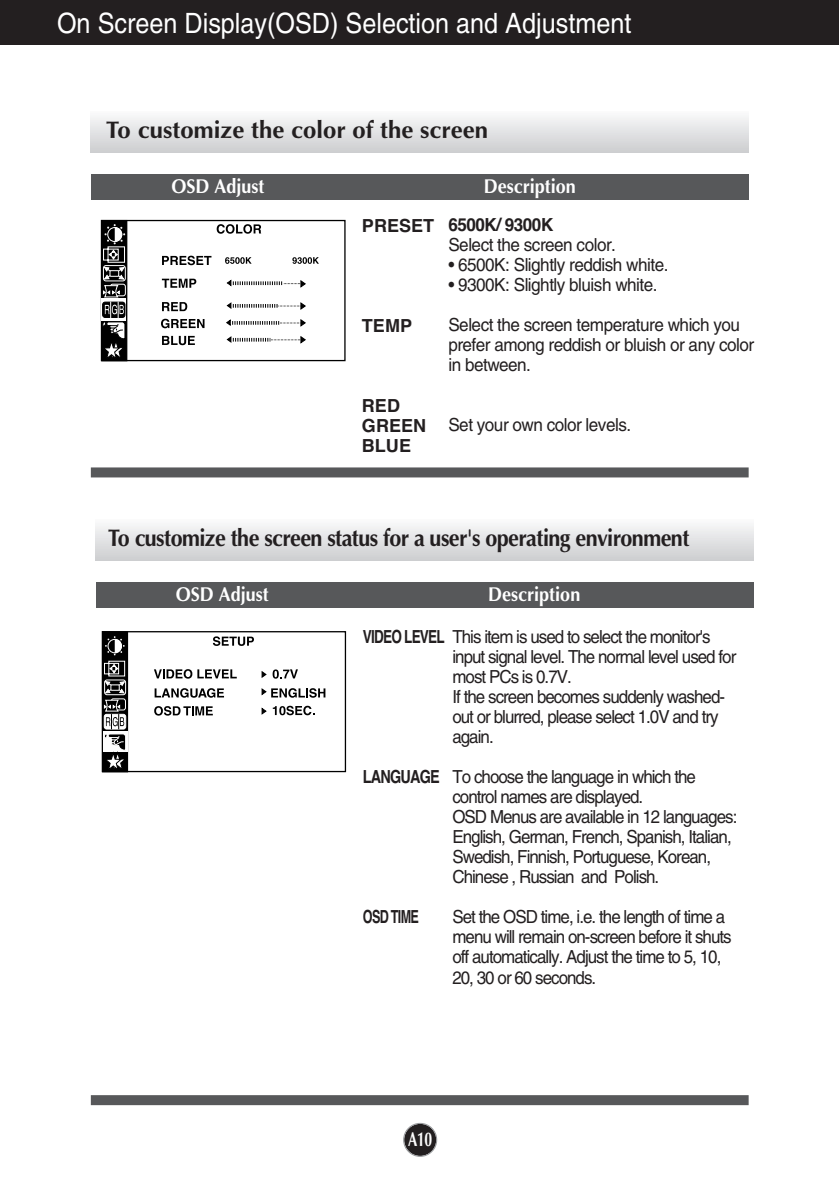
<style>
.page{position:relative;width:839px;height:1189px;background:#fff}
.page>*{position:absolute;margin:0;border:0;box-sizing:border-box;transform-origin:0 0}
.t1{font:28px "Helvetica";color:#fff;scale:.9 1}
.t2{font:700 24px "Optima";letter-spacing:-.03em;color:#231f20;scale:.9 1}
.t3{font:700 24px "Optima";color:#231f20}
.t4{font:700 20px "Optima";color:#fff;scale:.9 1}
.t5{font:700 20px "Optima";color:#fff;scale:.7 1}
.t6{font:18px/20px "Helvetica";letter-spacing:-.055em;color:#231f20;scale:.94 1}
.t7{font:18px/20px "Helvetica";letter-spacing:-.03em;color:#231f20;scale:.95 1}
.t8{font:700 18px/20px "Helvetica";color:#231f20}
.t9{font:700 18px "Helvetica";letter-spacing:-.03em;color:#231f20;scale:.95 1}
.t10{font:700 18px "Helvetica";letter-spacing:-.03em;color:#231f20}
.t11{font:700 18px "Helvetica";letter-spacing:-.055em;color:#231f20;scale:.8 1}
.t12{font:700 18px "Helvetica";letter-spacing:-.03em;color:#231f20;scale:.7 1}
.s1{font-weight:700}
</style>
<div class="page">
<div style="left:404px;top:1124px;width:32px;height:32px;background:#231f20;border-radius:50%"></div>
<div style="left:403px;top:1123px;width:34px;height:34px;border:1px solid #939598;border-radius:50%"></div>
<div style="left:102px;top:631px;width:244px;height:141px;background:#fff;border:1px solid #000"></div>
<svg style="left:102px;top:631px;width:26px;height:141px"></svg>
<svg style="left:262px;top:671px;width:4px;height:7px"></svg>
<svg style="left:262px;top:708px;width:4px;height:6px"></svg>
<svg style="left:154px;top:669px;width:83px;height:9px"></svg>
<svg style="left:272px;top:669px;width:26px;height:9px"></svg>
<svg style="left:155px;top:688px;width:69px;height:10px"></svg>
<svg style="left:262px;top:688px;width:63px;height:10px"></svg>
<svg style="left:154px;top:706px;width:59px;height:9px"></svg>
<svg style="left:213px;top:636px;width:41px;height:10px"></svg>
<div style="left:111px;top:698px;width:15px;height:12px;border:1px solid #fff;border-radius:2px"></div>
<div style="left:103px;top:731px;width:24px;height:21px;background:#fff"></div>
<div style="left:104px;top:680px;width:22px;height:15px;border:1px solid #fff;border-radius:3px"></div>
<svg style="left:104px;top:636px;width:21px;height:57px"></svg>
<svg style="left:104px;top:700px;width:23px;height:71px"></svg>
<svg style="left:273px;top:706px;width:41px;height:9px"></svg>
<div style="left:0;top:0;width:839px;height:45px;background:#231f20"></div>
<div style="left:101px;top:220px;width:244px;height:141px;background:#fff;border:1px solid #000"></div>
<svg style="left:101px;top:220px;width:26px;height:141px"></svg>
<svg style="left:217px;top:224px;width:44px;height:10px"></svg>
<svg style="left:162px;top:256px;width:49px;height:9px"></svg>
<svg style="left:162px;top:279px;width:34px;height:9px"></svg>
<svg style="left:162px;top:302px;width:25px;height:9px"></svg>
<svg style="left:161px;top:319px;width:43px;height:9px"></svg>
<svg style="left:162px;top:336px;width:33px;height:9px"></svg>
<svg style="left:225px;top:257px;width:27px;height:7px"></svg>
<svg style="left:292px;top:257px;width:27px;height:7px"></svg>
<div style="left:103px;top:265px;width:22px;height:16px;border:1px solid #fff;border-radius:3px"></div>
<svg style="left:102px;top:223px;width:24px;height:56px"></svg>
<div style="left:110px;top:284px;width:16px;height:12px;border:1px solid #fff;border-radius:2px"></div>
<svg style="left:110px;top:270px;width:9px;height:6px"></svg>
<svg style="left:227px;top:280px;width:79px;height:8px"></svg>
<svg style="left:227px;top:302px;width:79px;height:8px"></svg>
<svg style="left:226px;top:319px;width:80px;height:8px"></svg>
<svg style="left:227px;top:336px;width:79px;height:8px"></svg>
<svg style="left:101px;top:286px;width:25px;height:75px"></svg>
<div style="left:91px;top:467px;width:657px;height:10px;background:#57585a"></div>
<hr style="left:91px;top:111px;width:657px;height:3px;background:#fafafa">
<hr style="left:91px;top:114px;width:657px;height:3px;background:#f5f5f6">
<hr style="left:91px;top:117px;width:657px;height:2px;background:#f0f1f2">
<hr style="left:91px;top:119px;width:657px;height:3px;background:#ededee">
<hr style="left:91px;top:122px;width:657px;height:3px;background:#e8e9ea">
<hr style="left:91px;top:125px;width:657px;height:2px;background:#e3e4e6">
<hr style="left:91px;top:127px;width:657px;height:2px;background:#e1e2e4">
<hr style="left:91px;top:129px;width:657px;height:3px;background:#dddee0">
<hr style="left:91px;top:132px;width:657px;height:2px;background:#d9dadc">
<hr style="left:91px;top:134px;width:657px;height:3px;background:#d6d7d9">
<hr style="left:91px;top:137px;width:657px;height:3px;background:#d2d3d5">
<hr style="left:91px;top:140px;width:657px;height:2px;background:#cecfd1">
<hr style="left:91px;top:142px;width:657px;height:2px;background:#cbccce">
<hr style="left:91px;top:144px;width:657px;height:3px;background:#c8c9cb">
<hr style="left:91px;top:147px;width:657px;height:2px;background:#c4c5c7">
<hr style="left:91px;top:149px;width:657px;height:3px;background:#c1c2c4">
<hr style="left:91px;top:152px;width:657px;height:1px;background:#bebfc2">
<div style="left:91px;top:174px;width:658px;height:26px;background:#57585a"></div>
<div style="left:91px;top:1095px;width:657px;height:10px;background:#57585a"></div>
<hr style="left:95px;top:519px;width:658px;height:3px;background:#fafafa">
<hr style="left:95px;top:522px;width:658px;height:3px;background:#f5f5f6">
<hr style="left:95px;top:525px;width:658px;height:2px;background:#f0f1f2">
<hr style="left:95px;top:527px;width:658px;height:3px;background:#ededee">
<hr style="left:95px;top:530px;width:658px;height:3px;background:#e8e9ea">
<hr style="left:95px;top:533px;width:658px;height:3px;background:#e3e4e6">
<hr style="left:95px;top:536px;width:658px;height:2px;background:#dfe0e2">
<hr style="left:95px;top:538px;width:658px;height:3px;background:#dcdddf">
<hr style="left:95px;top:541px;width:658px;height:3px;background:#d8d9db">
<hr style="left:95px;top:544px;width:658px;height:3px;background:#d4d5d7">
<hr style="left:95px;top:547px;width:658px;height:2px;background:#cfd0d2">
<hr style="left:95px;top:549px;width:658px;height:3px;background:#cccdcf">
<hr style="left:95px;top:552px;width:658px;height:3px;background:#c8c9cb">
<hr style="left:95px;top:555px;width:658px;height:2px;background:#c4c5c7">
<hr style="left:95px;top:557px;width:658px;height:3px;background:#c1c2c4">
<hr style="left:95px;top:560px;width:658px;height:1px;background:#bebfc2">
<div style="left:96px;top:582px;width:657px;height:26px;background:#57585a"></div>
<h1 class="t1" style="left:57px;top:13px;width:639px">On Screen Display(OSD) Selection and Adjustment</h1>
<h2 class="t3" style="left:106px;top:120px;width:383px">To customize the color of the screen</h2>
<p class="t4" style="left:171px;top:178px;width:105px">OSD Adjust</p>
<p class="t4" style="left:484px;top:178px;width:104px">Description</p>
<p class="t10" style="left:362px;top:219px;width:74px">PRESET</p>
<p class="t10" style="left:362px;top:319px;width:52px">TEMP</p>
<p class="t8" style="left:362px;top:397px;width:66px">RED<br>GREEN<br>BLUE</p>
<p class="t9" style="left:448px;top:218px;width:112px">6500K/ 9300K</p>
<p class="t7" style="left:448px;top:237px;width:178px">Select the screen color.</p>
<p class="t7" style="left:448px;top:257px;width:233px">• 6500K: Slightly reddish white.</p>
<p class="t7" style="left:448px;top:277px;width:222px">• 9300K: Slightly bluish white.</p>
<p class="t7" style="left:448px;top:317px;width:323px">Select the screen temperature which you prefer among reddish or bluish or any color in between.</p>
<p class="t7" style="left:448px;top:417px;width:194px">Set your own color levels.</p>
<h2 class="t2" style="left:108px;top:528px;width:647px">To customize the screen status for a user's operating environment</h2>
<p class="t4" style="left:176px;top:586px;width:105px">OSD Adjust</p>
<p class="t4" style="left:488px;top:586px;width:104px">Description</p>
<p class="t6" style="left:452px;top:629px;width:304px;text-indent:-89px"><span class="s1">VIDEO LEVEL</span> This item is used to select the monitor's input signal level. The normal level used for most PCs is 0.7V.<br>If the screen becomes suddenly washed&shy;out or blurred, please select 1.0V and try again.</p>
<p class="t6" style="left:452px;top:769px;width:305px">To choose the language in which the control names are displayed.<br>OSD Menus are available in 12 languages:<br>English, German, French, Spanish, Italian, Swedish, Finnish, Portuguese, Korean, Chinese , Russian and Polish.</p>
<p class="t6" style="left:452px;top:909px;width:299px">Set the OSD time, i.e. the length of time a menu will remain on-screen before it shuts off automatically. Adjust the time to 5, 10, 20, 30 or 60 seconds.</p>
<p class="t11" style="left:363px;top:770px;width:97px">LANGUAGE</p>
<p class="t12" style="left:363px;top:910px;width:82px">OSD TIME</p>
<p class="t5" style="left:408px;top:1131px;width:36px">A10</p>
</div>
